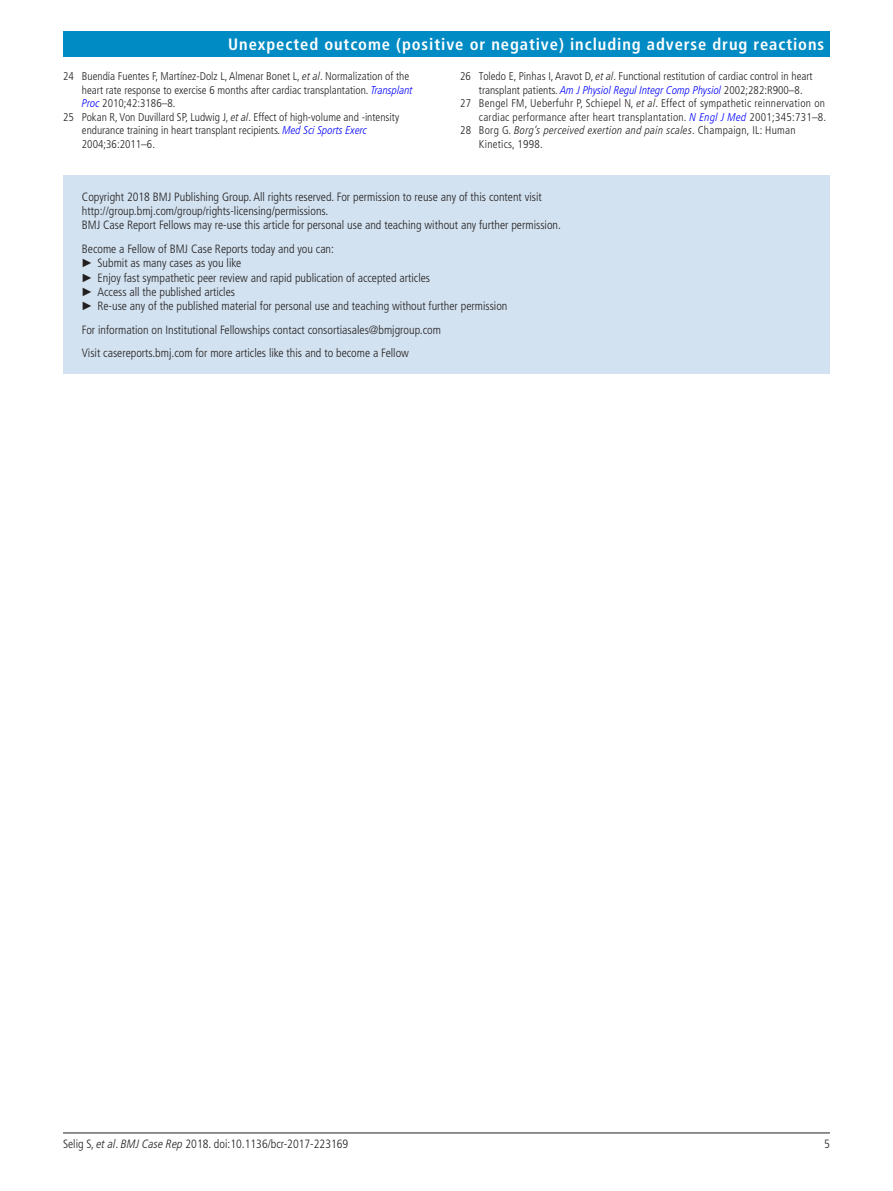
<style>
.page{position:relative;width:893px;height:1191px;background:#fff}
.page>*{position:absolute;margin:0;border:0;box-sizing:border-box;transform-origin:0 0}
.t1{font:700 condensed 16.5px "Frutiger LT Pro";letter-spacing:.055em;color:#fff}
.t2{font:300 condensed 12px/14.4px "Frutiger LT Pro";color:#231f20}
.t3{font:300 condensed 11.25px "Frutiger LT Pro";color:#231f20}
.t4{font:300 condensed 11.25px "Frutiger LT Pro";letter-spacing:.025em;color:#231f20}
.t5{font:300 condensed 11.25px "Frutiger LT Pro";letter-spacing:.02em;color:#231f20}
.t6{font:italic 300 condensed 11.25px "Frutiger LT Pro";letter-spacing:.025em;color:#231f20}
.s1{font-style:italic}
.s2{font-style:italic;color:#00f}
.s3{font-style:normal}
.s4{font-family:"Arial";font-weight:400;font-stretch:normal}
</style>
<div class="page">
<hr style="left:63px;top:1132px;width:767px;height:1px;background:#231f20">
<div style="left:63px;top:31px;width:767px;height:25px;background:#008bc5"></div>
<div style="left:63px;top:175px;width:767px;height:199px;background:#d2e2f0"></div>
<h1 class="t1" style="left:228px;top:34px;width:597px">Unexpected outcome (positive or negative) including adverse drug reactions</h1>
<p class="t3" style="left:63px;top:70px;width:348px">24 Buendía Fuentes F, Martínez-Dolz L, Almenar Bonet L, <span class="s1">et al</span>. Normalization of the</p>
<p class="t3" style="left:82px;top:84px;width:332px">heart rate response to exercise 6 months after cardiac transplantation. <span class="s2">Transplant</span></p>
<p class="t3" style="left:82px;top:97px;width:95px"><span class="s2">Proc</span> 2010;42:3186–8.</p>
<p class="t3" style="left:63px;top:111px;width:338px">25 Pokan R, Von Duvillard SP, Ludwig J, <span class="s1">et al</span>. Effect of high-volume and -intensity</p>
<p class="t3" style="left:82px;top:124px;width:287px">endurance training in heart transplant recipients. <span class="s2">Med Sci Sports Exerc</span></p>
<p class="t3" style="left:82px;top:138px;width:75px">2004;36:2011–6.</p>
<p class="t3" style="left:460px;top:70px;width:354px">26 Toledo E, Pinhas I, Aravot D, <span class="s1">et al</span>. Functional restitution of cardiac control in heart</p>
<p class="t3" style="left:479px;top:84px;width:325px">transplant patients. <span class="s2">Am J Physiol Regul Integr Comp Physiol</span> 2002;282:R900–8.</p>
<p class="t4" style="left:460px;top:97px;width:366px">27 Bengel FM, Ueberfuhr P, Schiepel N, <span class="s1">et al</span>. Effect of sympathetic reinnervation on</p>
<p class="t5" style="left:479px;top:111px;width:349px">cardiac performance after heart transplantation. <span class="s2">N Engl J Med</span> 2001;345:731–8.</p>
<p class="t6" style="left:460px;top:124px;width:337px"><span class="s3">28 Borg G.</span> Borg’s perceived exertion and pain scales<span class="s3">. Champaign, IL: Human</span></p>
<p class="t4" style="left:479px;top:138px;width:65px">Kinetics, 1998.</p>
<p class="t2" style="left:82px;top:189px;width:481px">Copyright 2018 BMJ Publishing Group. All rights reserved. For permission to reuse any of this content visit http://group.bmj.com/group/rights-licensing/permissions.<br>BMJ Case Report Fellows may re-use this article for personal use and teaching without any further permission.</p>
<p class="t2" style="left:81px;top:241px;width:428px">Become a Fellow of BMJ Case Reports today and you can:<br><span class="s4">►</span> Submit as many cases as you like<br><span class="s4">►</span> Enjoy fast sympathetic peer review and rapid publication of accepted articles<br><span class="s4">►</span> Access all the published articles<br><span class="s4">►</span> Re-use any of the published material for personal use and teaching without further permission</p>
<p class="t2" style="left:82px;top:318px;width:361px;line-height:23.4px">For information on Institutional Fellowships contact consortiasales@bmjgroup.com<br>Visit casereports.bmj.com for more articles like this and to become a Fellow</p>
<p class="t2" style="left:63px;top:1136px;width:287px">Selig S, <span class="s1">et al</span>. <span class="s1">BMJ Case Rep</span> 2018. doi:10.1136/bcr-2017-223169</p>
<p class="t2" style="left:824px;top:1136px;width:7px">5</p>
</div>
